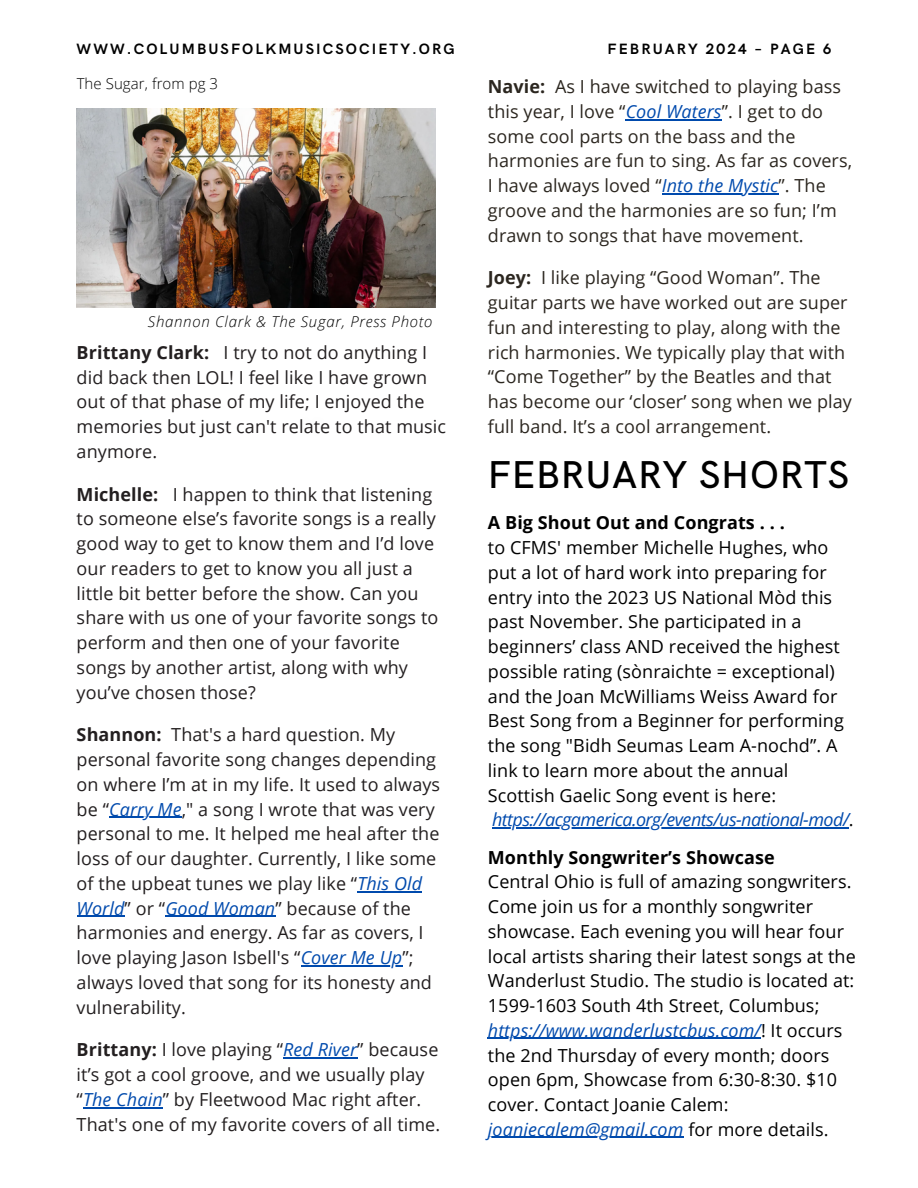
<style>
.page{position:relative;width:918px;height:1188px;background:#fff}
.page>*{position:absolute;margin:0;border:0;box-sizing:border-box;transform-origin:0 0}
.t1{font:500 39px "HK Grotesk";letter-spacing:.02em;color:#000}
.t2{font:18px/24.8px "Open Sans";letter-spacing:.005em;color:#231f20}
.t3{font:18px/24.8px "Open Sans";letter-spacing:.005em;color:#000}
.t4{font:18px/24.8px "Open Sans";letter-spacing:.005em;color:#2b261f}
.t5{font:700 18px "Open Sans";letter-spacing:.005em;color:#000}
.t6{font:italic 18px "Open Sans";letter-spacing:-.03em;color:#004aad}
.t7{font:700 15px "HK Grotesk";letter-spacing:.14em;color:#000}
.t8{font:italic 300 15px "Open Sans";letter-spacing:.05em;color:#000}
.t9{font:300 15px "Open Sans";letter-spacing:.005em;color:#000}
.s1{font-weight:700}
.s2{font-style:italic;color:#004aad}
.s3{font-style:normal;color:#000}
</style>
<div class="page">
<hr style="left:109px;top:817px;width:73px;height:1px;background:#004aad">
<hr style="left:357px;top:891px;width:65px;height:1px;background:#004aad">
<hr style="left:77px;top:916px;width:48px;height:1px;background:#004aad">
<hr style="left:165px;top:916px;width:110px;height:1px;background:#004aad">
<hr style="left:301px;top:965px;width:101px;height:1px;background:#004aad">
<hr style="left:283px;top:1058px;width:74px;height:1px;background:#004aad">
<hr style="left:83px;top:1107px;width:80px;height:1px;background:#004aad">
<hr style="left:626px;top:119px;width:96px;height:1px;background:#004aad">
<hr style="left:662px;top:193px;width:116px;height:1px;background:#004aad">
<img style="left:77px;top:109px;width:359px;height:199px">
<hr style="left:492px;top:828px;width:357px;height:1px;background:#004aad">
<hr style="left:488px;top:1038px;width:273px;height:1px;background:#004aad">
<hr style="left:488px;top:1137px;width:196px;height:1px;background:#004aad">
<p class="t7" style="left:77px;top:40px;width:380px">WWW.COLUMBUSFOLKMUSICSOCIETY.ORG</p>
<p class="t7" style="left:608px;top:40px;width:226px">FEBRUARY 2024 – PAGE 6</p>
<p class="t9" style="left:77px;top:73px;width:143px">The Sugar, from pg 3</p>
<p class="t4" style="left:488px;top:74px;width:366px"><span class="s1">Navie:</span> As I have switched to playing bass this year, I love “<span class="s2">Cool Waters</span>”. I get to do some cool parts on the bass and the harmonies are fun to sing. As far as covers, I have always loved “<span class="s2">Into the Mystic</span>”. The groove and the harmonies are so fun; I’m drawn to songs that have movement.</p>
<p class="t4" style="left:488px;top:265px;width:366px"><span class="s1">Joey:</span> I like playing “Good Woman”. The guitar parts we have worked out are super fun and interesting to play, along with the rich harmonies. We typically play that with “Come Together” by the Beatles and that has become our ‘closer’ song when we play full band. It’s a cool arrangement.</p>
<p class="t8" style="left:148px;top:311px;width:286px">Shannon Clark &amp; The Sugar, Press Photo</p>
<p class="t2" style="left:77px;top:340px;width:371px"><span class="s1">Brittany Clark:</span> I try to not do anything I did back then LOL! I feel like I have grown out of that phase of my life; I enjoyed the memories but just can't relate to that music anymore.</p>
<p class="t2" style="left:77px;top:481px;width:363px"><span class="s1">Michelle:</span> I happen to think that listening to someone else’s favorite songs is a really good way to get to know them and I’d love our readers to get to know you all just a little bit better before the show. Can you share with us one of your favorite songs to perform and then one of your favorite songs by another artist, along with why you’ve chosen those?</p>
<p class="t2" style="left:77px;top:722px;width:365px"><span class="s1">Shannon:</span> That's a hard question. My personal favorite song changes depending on where I’m at in my life. It used to always be “<span class="s2">Carry Me</span>," a song I wrote that was very personal to me. It helped me heal after the loss of our daughter. Currently, I like some of the upbeat tunes we play like “<span class="s2">This Old World</span>” or “<span class="s2">Good Woman</span>” because of the harmonies and energy. As far as covers, I love playing Jason Isbell's “<span class="s2">Cover Me Up</span>”; always loved that song for its honesty and vulnerability.</p>
<p class="t2" style="left:77px;top:1037px;width:365px"><span class="s1">Brittany:</span> I love playing “<span class="s2">Red River</span>” because it’s got a cool groove, and we usually play “<span class="s2">The Chain</span>” by Fleetwood Mac right after.<br>That's one of my favorite covers of all time.</p>
<p class="t1" style="left:488px;top:453px;width:363px">FEBRUARY SHORTS</p>
<p class="t5" style="left:488px;top:510px;width:298px">A Big Shout Out and Congrats . . .</p>
<p class="t3" style="left:488px;top:535px;width:358px">to CFMS' member Michelle Hughes, who put a lot of hard work into preparing for entry into the 2023 US National Mòd this past November. She participated in a beginners’ class AND received the highest possible rating (sònraichte = exceptional) and the Joan McWilliams Weiss Award for Best Song from a Beginner for performing the song "Bidh Seumas Leam A-nochd”. A link to learn more about the annual Scottish Gaelic Song event is here:</p>
<p class="t6" style="left:492px;top:807px;width:363px">https://acgamerica.org/events/us-national-mod/<span class="s3">.</span></p>
<p class="t5" style="left:488px;top:844px;width:288px">Monthly Songwriter’s Showcase</p>
<p class="t3" style="left:488px;top:869px;width:369px">Central Ohio is full of amazing songwriters.<br>Come join us for a monthly songwriter showcase. Each evening you will hear four local artists sharing their latest songs at the Wanderlust Studio. The studio is located at:<br>1599-1603 South 4th Street, Columbus; <span class="s2">https://www.wanderlustcbus.com/</span>! It occurs the 2nd Thursday of every month; doors open 6pm, Showcase from 6:30-8:30. $10 cover. Contact Joanie Calem: <span class="s2">joaniecalem@gmail.com</span> for more details.</p>
</div>
